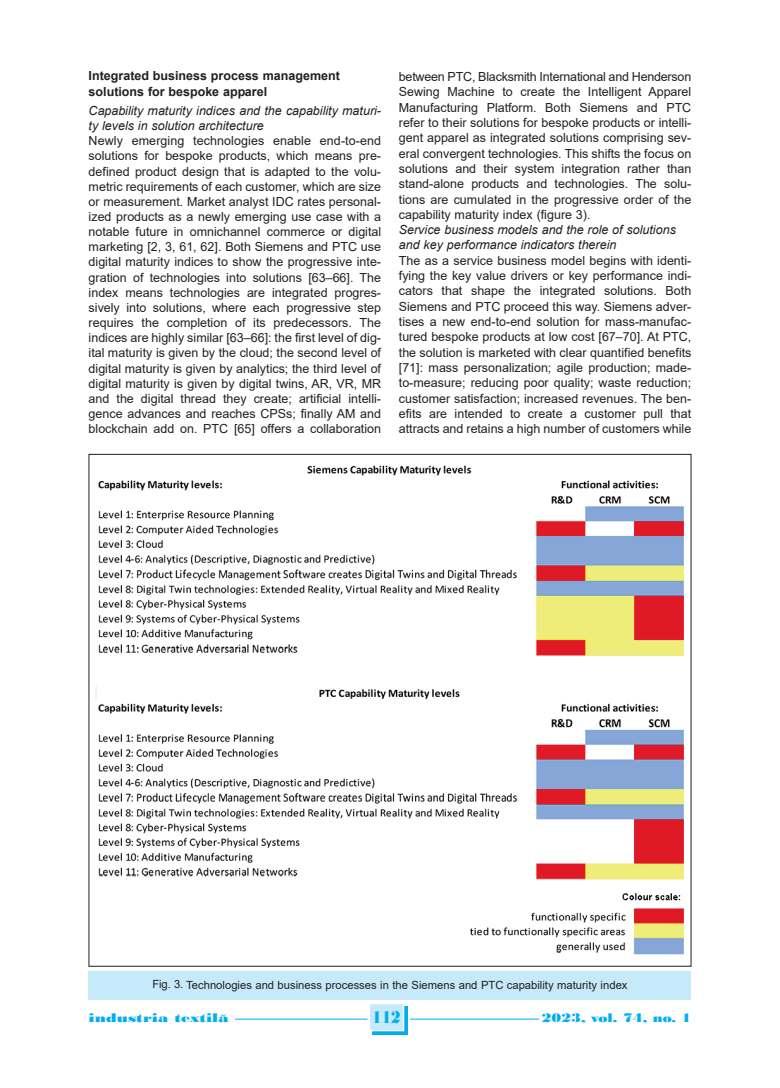
<style>
.page{position:relative;width:780px;height:1088px;background:#fff}
.page>*{position:absolute;margin:0;border:0;box-sizing:border-box;transform-origin:0 0}
.t1{font:18.12px "Bodoni MT Black";color:#00aeef;scale:.8 1}
.t2{font:13.12px "Bodoni MT Black";color:#00aeef;scale:1.3 1}
.t3{font:13.12px "Bodoni MT Black";color:#00aeef;scale:1.14 1}
.t4{font:12.5px/15.2px "Arial";color:#231f20;text-align:justify}
.t5{font:italic 12.5px/15.1px "Arial";color:#231f20}
.t6{font:700 12.5px/15.1px "Arial";color:#231f20}
.t7{font:11.25px "Arial";color:#231f20}
.s1{font-size:15px}
</style>
<div class="page">
<svg style="left:372px;top:1006px;width:36px;height:29px"></svg>
<div style="left:370px;top:1004px;width:33px;height:26px;background:#c6eafa"></div>
<hr style="left:225px;top:1019px;width:142px;height:1px;background:#00aeef">
<hr style="left:410px;top:1019px;width:139px;height:1px;background:#00aeef">
<div style="left:89px;top:1012px;width:146px;height:14px;background:#fff"></div>
<div style="left:539px;top:1012px;width:152px;height:14px;background:#fff"></div>
<div style="left:89px;top:971px;width:602px;height:28px;background:#c6eafa"></div>
<img style="left:95px;top:465px;width:589px;height:490px">
<p class="t6" style="left:89px;top:69px;width:253px">Integrated business process management solutions for bespoke apparel</p>
<p class="t5" style="left:89px;top:103px;width:294px">Capability maturity indices and the capability maturi&shy;ty levels in solution architecture</p>
<p class="t4" style="left:89px;top:133px;width:294px">Newly emerging technologies enable end-to-end solutions for bespoke products, which means pre&shy;defined product design that is adapted to the volu&shy;metric requirements of each customer, which are size or measurement. Market analyst IDC rates personal&shy;ized products as a newly emerging use case with a notable future in omnichannel commerce or digital marketing [2, 3, 61, 62]. Both Siemens and PTC use digital maturity indices to show the progressive inte&shy;gration of technologies into solutions [63–66]. The index means technologies are integrated progres&shy;sively into solutions, where each progressive step requires the completion of its predecessors. The indices are highly similar [63–66]: the first level of dig&shy;ital maturity is given by the cloud; the second level of digital maturity is given by analytics; the third level of digital maturity is given by digital twins, AR, VR, MR and the digital thread they create; artificial intelli&shy;gence advances and reaches CPSs; finally AM and blockchain add on. PTC [65] offers a collaboration</p>
<p class="t4" style="left:399px;top:69px;width:294px">between PTC, Blacksmith International and Henderson Sewing Machine to create the Intelligent Apparel Manufacturing Platform. Both Siemens and PTC refer to their solutions for bespoke products or intelli&shy;gent apparel as integrated solutions comprising sev&shy;eral convergent technologies. This shifts the focus on solutions and their system integration rather than stand-alone products and technologies. The solu&shy;tions are cumulated in the progressive order of the capability maturity index (figure 3).</p>
<p class="t5" style="left:399px;top:222px;width:278px">Service business models and the role of solutions and key performance indicators therein</p>
<p class="t4" style="left:399px;top:253px;width:294px">The as a service business model begins with identi&shy;fying the key value drivers or key performance indi&shy;cators that shape the integrated solutions. Both Siemens and PTC proceed this way. Siemens adver&shy;tises a new end-to-end solution for mass-manufac&shy;tured bespoke products at low cost [67–70]. At PTC, the solution is marketed with clear quantified benefits [71]: mass personalization; agile production; made&shy;to-measure; reducing poor quality; waste reduction; customer satisfaction; increased revenues. The ben&shy;efits are intended to create a customer pull that attracts and retains a high number of customers while</p>
<p class="t7" style="left:152px;top:978px;width:476px">Fig. 3. Technologies and business processes in the Siemens and PTC capability maturity index</p>
<p class="t2" style="left:89px;top:1010px;width:109px">industria textila<span class="s1">˘</span></p>
<h1 class="t1" style="left:372px;top:1006px;width:37px">112</h1>
<p class="t3" style="left:541px;top:1010px;width:133px">2023, vol. 74, no. 1</p>
</div>
